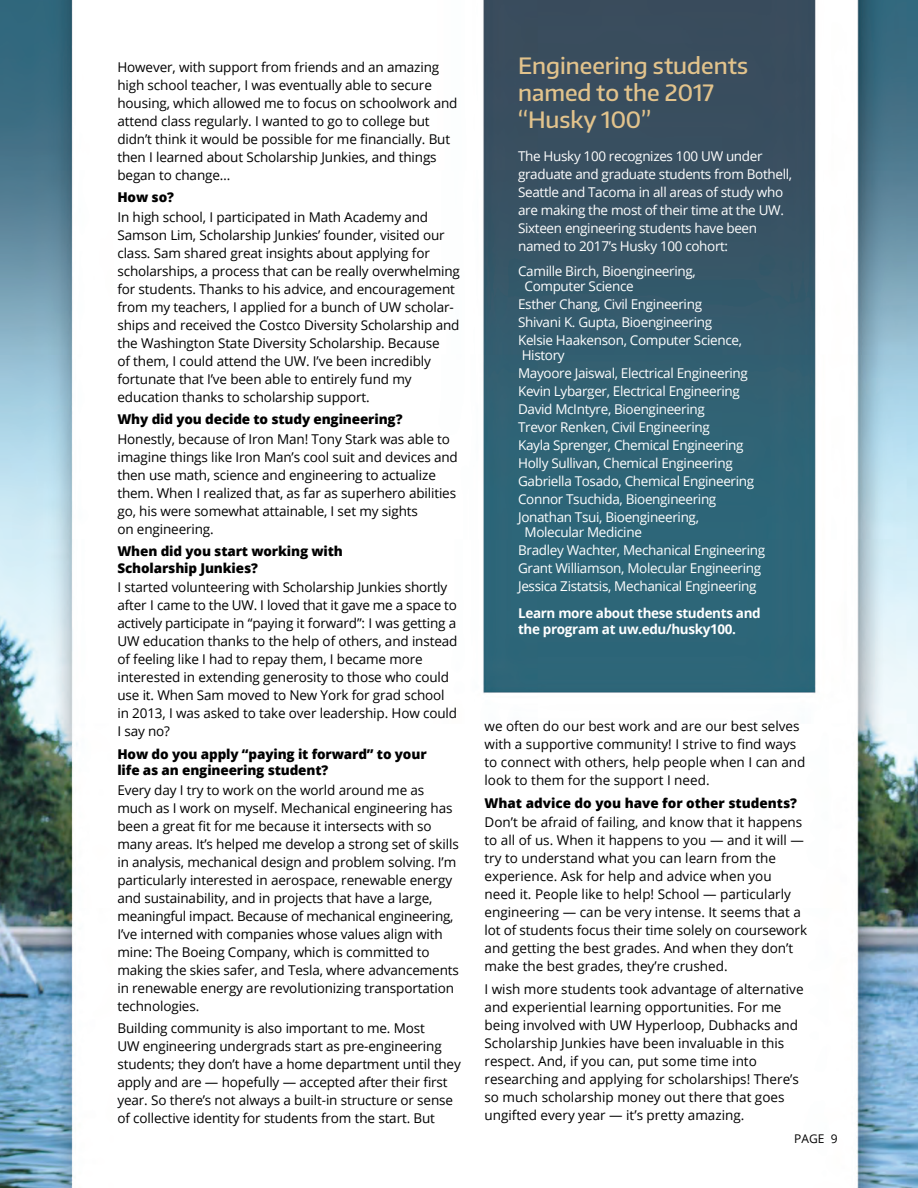
<style>
.page{position:relative;width:918px;height:1188px;background:#fff}
.page>*{position:absolute;margin:0;border:0;box-sizing:border-box;transform-origin:0 0}
.t1{font:500 22.5px/27px "Encode Sans Normal";color:#e2c38c}
.t2{font:13.5px/18px "Open Sans";letter-spacing:-.01em;color:#010101}
.t3{font:13.5px/18px "Open Sans";letter-spacing:-.025em;color:#fff}
.t4{font:800 13.5px/16.5px "Open Sans";letter-spacing:-.01em;color:#010101}
.t5{font:700 13.5px/16.5px "Open Sans";letter-spacing:-.025em;color:#fff}
.t6{font:12px "Open Sans";color:#010101}
</style>
<div class="page">
<img style="left:0;top:0;width:918px;height:1188px">
<p class="t2" style="left:117px;top:58px;width:342px">However, with support from friends and an amazing high school teacher, I was eventually able to secure housing, which allowed me to focus on schoolwork and attend class regularly. I wanted to go to college but</p>
<p class="t2" style="left:117px;top:130px;width:334px">didn’t think it would be possible for me financially. But</p>
<p class="t2" style="left:117px;top:148px;width:321px">then I learned about Scholarship Junkies, and things began to change…</p>
<p class="t4" style="left:117px;top:189px;width:58px">How so?</p>
<p class="t2" style="left:117px;top:208px;width:344px">In high school, I participated in Math Academy and Samson Lim, Scholarship Junkies’ founder, visited our class. Sam shared great insights about applying for scholarships, a process that can be really overwhelming for students. Thanks to his advice, and encouragement from my teachers, I applied for a bunch of UW scholar&shy;ships and received the Costco Diversity Scholarship and the Washington State Diversity Scholarship. Because<br>of them, I could attend the UW. I’ve been incredibly fortunate that I’ve been able to entirely fund my education thanks to scholarship support.</p>
<p class="t4" style="left:117px;top:411px;width:287px">Why did you decide to study engineering?</p>
<p class="t2" style="left:117px;top:430px;width:342px">Honestly, because of Iron Man! Tony Stark was able to imagine things like Iron Man’s cool suit and devices and then use math, science and engineering to actualize them. When I realized that, as far as superhero abilities go, his were somewhat attainable, I set my sights<br>on engineering.</p>
<p class="t4" style="left:117px;top:542px;width:227px">When did you start working with<br>Scholarship Junkies?</p>
<p class="t2" style="left:117px;top:578px;width:341px">I started volunteering with Scholarship Junkies shortly after I came to the UW. I loved that it gave me a space to</p>
<p class="t2" style="left:117px;top:614px;width:340px">actively participate in “paying it forward”: I was getting a</p>
<p class="t2" style="left:117px;top:632px;width:342px">UW education thanks to the help of others, and instead of feeling like I had to repay them, I became more</p>
<p class="t2" style="left:117px;top:668px;width:333px">interested in extending generosity to those who could</p>
<p class="t2" style="left:117px;top:686px;width:341px">use it. When Sam moved to New York for grad school in 2013, I was asked to take over leadership. How could<br>I say no?</p>
<p class="t4" style="left:117px;top:745px;width:311px">How do you apply “paying it forward” to your life as an engineering student?</p>
<p class="t2" style="left:117px;top:781px;width:337px">Every day I try to work on the world around me as much as I work on myself. Mechanical engineering has</p>
<p class="t2" style="left:117px;top:817px;width:316px">been a great fit for me because it intersects with so</p>
<p class="t2" style="left:117px;top:835px;width:343px">many areas. It’s helped me develop a strong set of skills in analysis, mechanical design and problem solving. I’m particularly interested in aerospace, renewable energy and sustainability, and in projects that have a large, meaningful impact. Because of mechanical engineering, I’ve interned with companies whose values align with</p>
<p class="t2" style="left:117px;top:943px;width:314px">mine: The Boeing Company, which is committed to</p>
<p class="t2" style="left:117px;top:961px;width:343px">making the skies safer, and Tesla, where advancements in renewable energy are revolutionizing transportation technologies.</p>
<p class="t2" style="left:117px;top:1019px;width:309px">Building community is also important to me. Most</p>
<p class="t2" style="left:117px;top:1037px;width:326px">UW engineering undergrads start as pre-engineering</p>
<p class="t2" style="left:117px;top:1055px;width:345px">students; they don’t have a home department until they</p>
<p class="t2" style="left:117px;top:1073px;width:337px">apply and are — hopefully — accepted after their first year. So there’s not always a built-in structure or sense</p>
<p class="t2" style="left:117px;top:1109px;width:319px">of collective identity for students from the start. But</p>
<h3 class="t1" style="left:518px;top:51px;width:231px">Engineering students named to the 2017 “Husky 100”</h3>
<p class="t3" style="left:518px;top:146px;width:246px">The Husky 100 recognizes 100 UW under</p>
<p class="t3" style="left:518px;top:164px;width:276px">graduate and graduate students from Bothell,<br>Seattle and Tacoma in all areas of study who are making the most of their time at the UW.</p>
<p class="t3" style="left:518px;top:218px;width:241px">Sixteen engineering students have been named to 2017’s Husky 100 cohort:</p>
<p class="t3" style="left:518px;top:262px;width:179px">Camille Birch, Bioengineering,</p>
<p class="t3" style="left:525px;top:277px;width:111px">Computer Science</p>
<p class="t3" style="left:518px;top:295px;width:225px">Esther Chang, Civil Engineering<br>Shivani K. Gupta, Bioengineering<br>Kelsie Haakenson, Computer Science,</p>
<p class="t3" style="left:522px;top:346px;width:45px">History</p>
<p class="t3" style="left:518px;top:364px;width:238px">Mayoore Jaiswal, Electrical Engineering Kevin Lybarger, Electrical Engineering David McIntyre, Bioengineering<br>Trevor Renken, Civil Engineering<br>Kayla Sprenger, Chemical Engineering Holly Sullivan, Chemical Engineering Gabriella Tosado, Chemical Engineering Connor Tsuchida, Bioengineering Jonathan Tsui, Bioengineering,</p>
<p class="t3" style="left:525px;top:523px;width:119px">Molecular Medicine</p>
<p class="t3" style="left:518px;top:541px;width:249px">Bradley Wachter, Mechanical Engineering<br>Grant Williamson, Molecular Engineering<br>Jessica Zistatsis, Mechanical Engineering</p>
<h5 class="t5" style="left:518px;top:604px;width:244px">Learn more about these students and the program at uw.edu/husky100.</h5>
<p class="t2" style="left:484px;top:717px;width:317px">we often do our best work and are our best selves</p>
<p class="t2" style="left:484px;top:735px;width:313px">with a supportive community! I strive to find ways</p>
<p class="t2" style="left:484px;top:753px;width:322px">to connect with others, help people when I can and look to them for the support I need.</p>
<p class="t4" style="left:484px;top:794px;width:314px">What advice do you have for other students?</p>
<p class="t2" style="left:484px;top:813px;width:321px">Don’t be afraid of failing, and know that it happens to all of us. When it happens to you — and it will — try to understand what you can learn from the</p>
<p class="t2" style="left:484px;top:867px;width:289px">experience. Ask for help and advice when you</p>
<p class="t2" style="left:484px;top:885px;width:324px">need it. People like to help! School — particularly engineering — can be very intense. It seems that a lot of students focus their time solely on coursework and getting the best grades. And when they don’t make the best grades, they’re crushed.</p>
<p class="t2" style="left:484px;top:980px;width:321px">I wish more students took advantage of alternative</p>
<p class="t2" style="left:484px;top:998px;width:299px">and experiential learning opportunities. For me</p>
<p class="t2" style="left:484px;top:1016px;width:316px">being involved with UW Hyperloop, Dubhacks and Scholarship Junkies have been invaluable in this respect. And, if you can, put some time into researching and applying for scholarships! There’s so much scholarship money out there that goes ungifted every year — it’s pretty amazing.</p>
<p class="t6" style="left:794px;top:1131px;width:45px">PAGE 9</p>
</div>
